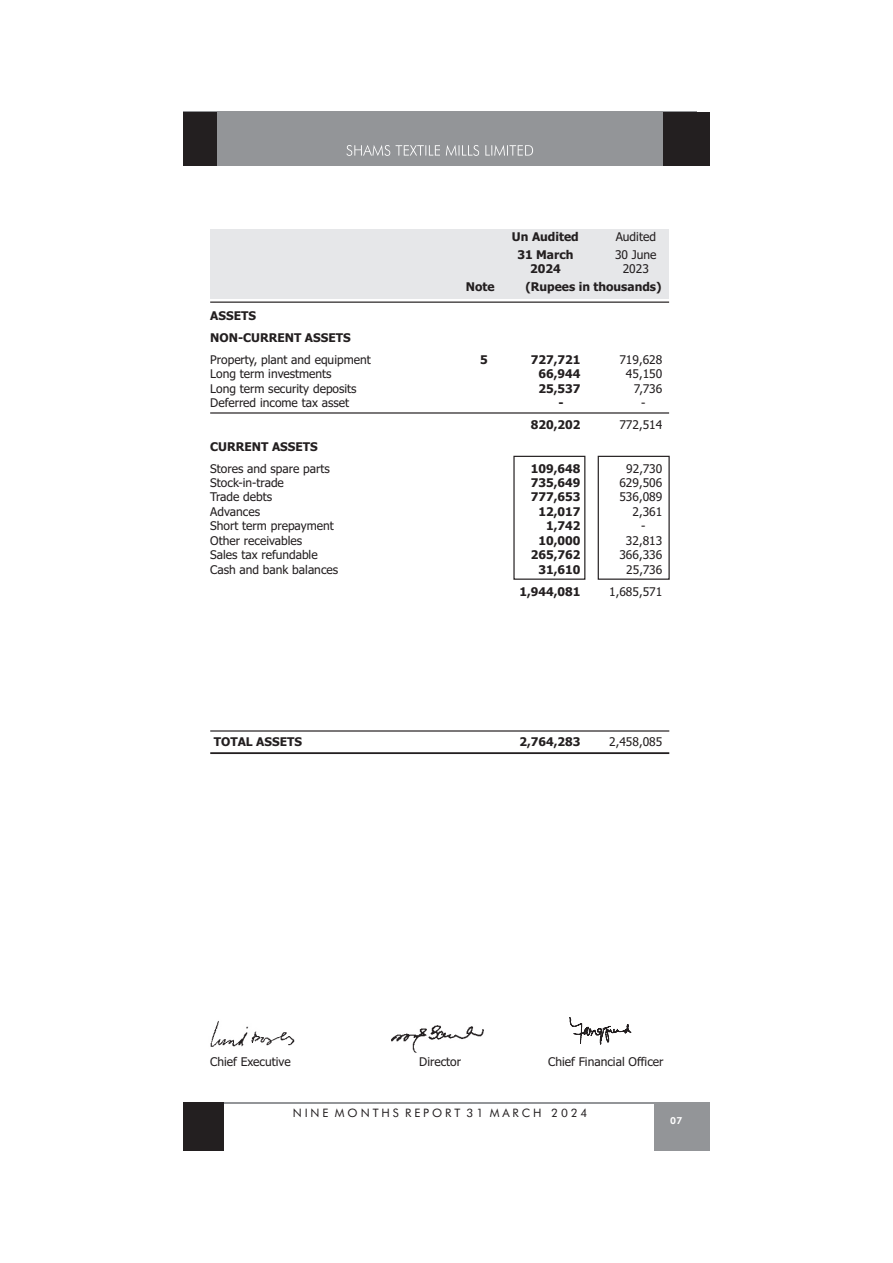
<style>
.page{position:relative;width:893px;height:1263px;background:#fff}
.page>*{position:absolute;margin:0;border:0;box-sizing:border-box;transform-origin:0 0}
.t1{font:12px "Tahoma";color:#231f20}
.t2{font:700 12px/21.8px "Tahoma";color:#231f20}
.t3{font:11.7px "Futura BT";letter-spacing:.25em;color:#231f20}
.t4{font:800 9.75px "Futura BT";color:#fff}
</style>
<div class="page">
<hr style="left:197px;top:1102px;width:486px;height:2px;background:#939598">
<div style="left:183px;top:1102px;width:41px;height:49px;background:#231f20"></div>
<div style="left:654px;top:1102px;width:56px;height:49px;background:#939598"></div>
<div style="left:183px;top:112px;width:513px;height:54px;background:#939598"></div>
<div style="left:663px;top:112px;width:47px;height:54px;background:#231f20"></div>
<div style="left:183px;top:112px;width:33px;height:54px;background:#231f20"></div>
<svg style="left:346px;top:145px;width:187px;height:11px"></svg>
<div style="left:210px;top:229px;width:459px;height:69px;background:#e6e7e9"></div>
<hr style="left:210px;top:302px;width:459px;height:1px;background:#231f20">
<div style="left:513px;top:456px;width:72px;height:124px;border:1px solid #231f20"></div>
<div style="left:598px;top:456px;width:72px;height:124px;border:1px solid #231f20"></div>
<hr style="left:210px;top:412px;width:459px;height:2px;background:#231f20">
<img style="left:210px;top:1021px;width:85px;height:26px">
<img style="left:391px;top:1025px;width:93px;height:28px">
<svg style="left:569px;top:1017px;width:62px;height:27px"></svg>
<hr style="left:210px;top:730px;width:459px;height:2px;background:#231f20">
<hr style="left:210px;top:752px;width:459px;height:2px;background:#231f20">
<p class="t2" style="left:512px;top:226px;width:68px">Un Audited</p>
<p class="t1" style="left:616px;top:232px;width:42px">Audited</p>
<p class="t2" style="left:517px;top:245px;width:57px">31 March</p>
<p class="t1" style="left:615px;top:250px;width:43px">30 June</p>
<p class="t2" style="left:530px;top:259px;width:32px">2024</p>
<p class="t1" style="left:623px;top:264px;width:28px">2023</p>
<p class="t2" style="left:466px;top:277px;width:30px">Note</p>
<p class="t2" style="left:525px;top:277px;width:138px">(Rupees in thousands)</p>
<p class="t2" style="left:210px;top:306px;width:142px">ASSETS<br>NON-CURRENT ASSETS</p>
<p class="t1" style="left:210px;top:355px;width:162px">Property, plant and equipment</p>
<p class="t2" style="left:480px;top:350px;width:9px">5</p>
<p class="t2" style="left:531px;top:350px;width:51px">727,721</p>
<p class="t1" style="left:619px;top:355px;width:44px">719,628</p>
<p class="t1" style="left:210px;top:369px;width:123px">Long term investments</p>
<p class="t2" style="left:538px;top:364px;width:43px">66,944</p>
<p class="t1" style="left:626px;top:369px;width:38px">45,150</p>
<p class="t1" style="left:210px;top:384px;width:148px">Long term security deposits</p>
<p class="t2" style="left:538px;top:379px;width:43px">25,537</p>
<p class="t1" style="left:634px;top:384px;width:30px">7,736</p>
<p class="t1" style="left:210px;top:398px;width:140px">Deferred income tax asset</p>
<p class="t2" style="left:558px;top:393px;width:7px">-</p>
<p class="t1" style="left:641px;top:398px;width:6px">-</p>
<p class="t2" style="left:531px;top:415px;width:51px">820,202</p>
<p class="t1" style="left:619px;top:420px;width:44px">772,514</p>
<p class="t2" style="left:210px;top:437px;width:109px">CURRENT ASSETS</p>
<p class="t1" style="left:210px;top:463px;width:121px">Stores and spare parts</p>
<p class="t2" style="left:531px;top:458px;width:51px">109,648</p>
<p class="t1" style="left:626px;top:463px;width:38px">92,730</p>
<p class="t1" style="left:210px;top:478px;width:75px">Stock-in-trade</p>
<p class="t2" style="left:531px;top:473px;width:51px">735,649</p>
<p class="t1" style="left:619px;top:478px;width:44px">629,506</p>
<p class="t1" style="left:210px;top:492px;width:63px">Trade debts</p>
<p class="t2" style="left:531px;top:487px;width:51px">777,653</p>
<p class="t1" style="left:619px;top:492px;width:44px">536,089</p>
<p class="t1" style="left:210px;top:507px;width:51px">Advances</p>
<p class="t2" style="left:538px;top:502px;width:43px">12,017</p>
<p class="t1" style="left:632px;top:507px;width:31px">2,361</p>
<p class="t1" style="left:210px;top:521px;width:125px">Short term prepayment</p>
<p class="t2" style="left:546px;top:516px;width:36px">1,742</p>
<p class="t1" style="left:641px;top:521px;width:6px">-</p>
<p class="t1" style="left:210px;top:536px;width:93px">Other receivables</p>
<p class="t2" style="left:538px;top:531px;width:43px">10,000</p>
<p class="t1" style="left:626px;top:536px;width:38px">32,813</p>
<p class="t1" style="left:210px;top:550px;width:109px">Sales tax refundable</p>
<p class="t2" style="left:531px;top:545px;width:51px">265,762</p>
<p class="t1" style="left:619px;top:550px;width:44px">366,336</p>
<p class="t1" style="left:210px;top:565px;width:129px">Cash and bank balances</p>
<p class="t2" style="left:538px;top:560px;width:43px">31,610</p>
<p class="t1" style="left:626px;top:565px;width:38px">25,736</p>
<p class="t2" style="left:519px;top:581px;width:63px">1,944,081</p>
<p class="t1" style="left:609px;top:586px;width:55px">1,685,571</p>
<p class="t2" style="left:214px;top:732px;width:90px">TOTAL ASSETS</p>
<p class="t2" style="left:519px;top:732px;width:63px">2,764,283</p>
<p class="t1" style="left:609px;top:737px;width:55px">2,458,085</p>
<p class="t1" style="left:210px;top:1057px;width:82px">Chief Executive</p>
<p class="t1" style="left:419px;top:1057px;width:43px">Director</p>
<p class="t1" style="left:548px;top:1057px;width:117px">Chief Financial Officer</p>
<p class="t3" style="left:293px;top:1108px;width:296px">NINE MONTHS REPORT 31 MARCH 2024</p>
<p class="t4" style="left:670px;top:1116px;width:14px">07</p>
</div>
